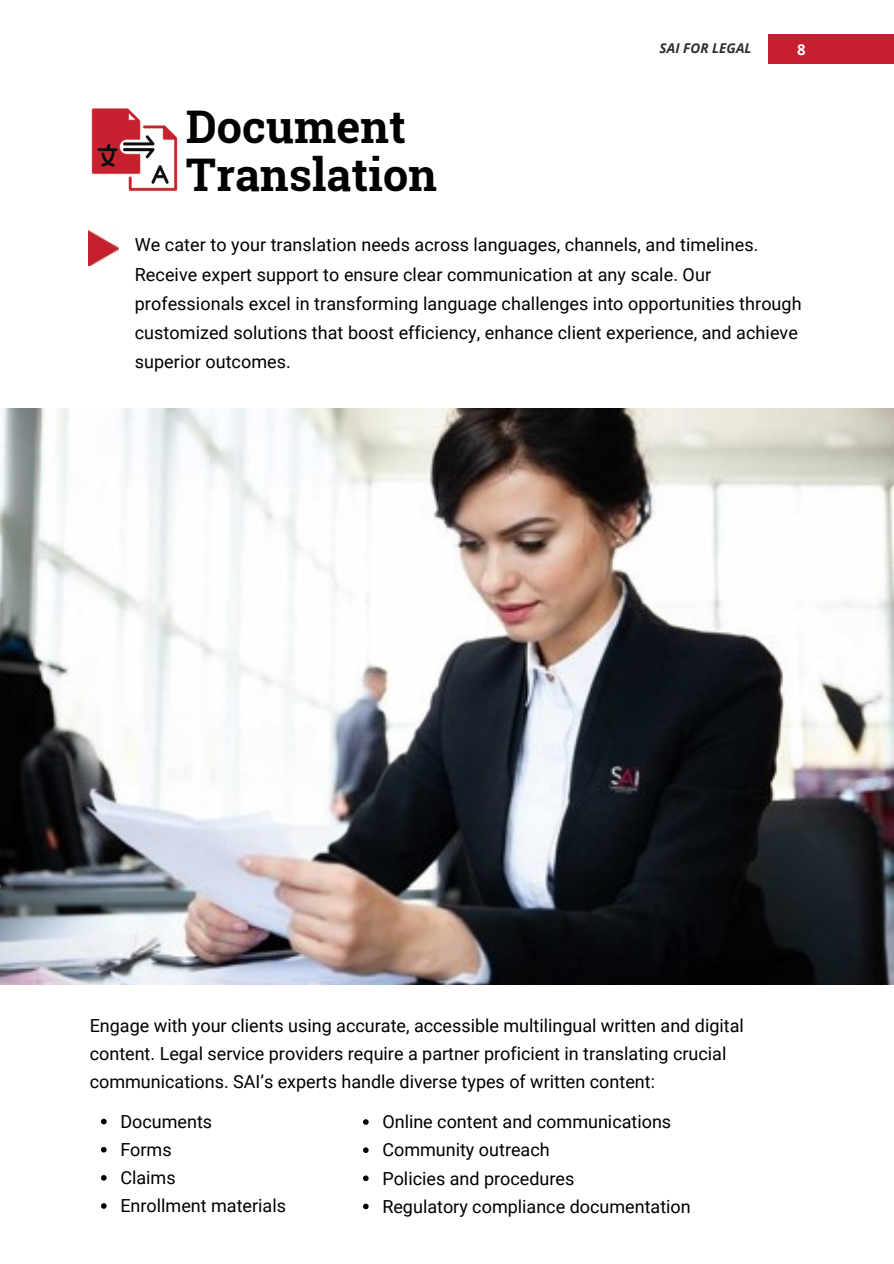
<style>
.page{position:relative;width:894px;height:1264px;background:#fff}
.page>*{position:absolute;margin:0;border:0;box-sizing:border-box;transform-origin:0 0}
.t1{font:700 45px/47.2px "Roboto Slab";letter-spacing:.005em;color:#000}
.t2{font:18px/29.2px "Roboto";color:#000}
.t3{font:700 15px "Open Sans";color:#fff}
.t4{font:italic 700 13.5px "Open Sans";letter-spacing:.005em;color:#312e2f}
</style>
<div class="page">
<img style="left:0;top:408px;width:893px;height:576px">
<img style="left:89px;top:230px;width:29px;height:35px">
<div style="left:768px;top:34px;width:125px;height:30px;background:#c71f30"></div>
<svg style="left:101px;top:1118px;width:6px;height:6px"></svg>
<svg style="left:101px;top:1146px;width:6px;height:6px"></svg>
<svg style="left:101px;top:1175px;width:6px;height:5px"></svg>
<svg style="left:101px;top:1203px;width:6px;height:5px"></svg>
<svg style="left:363px;top:1119px;width:5px;height:5px"></svg>
<svg style="left:363px;top:1147px;width:5px;height:5px"></svg>
<svg style="left:363px;top:1175px;width:5px;height:6px"></svg>
<svg style="left:363px;top:1203px;width:5px;height:6px"></svg>
<img style="left:91px;top:108px;width:87px;height:83px">
<p class="t1" style="left:186px;top:102px;width:253px">Document<br>Translation</p>
<p class="t4" style="left:659px;top:38px;width:93px">SAI FOR LEGAL</p>
<p class="t3" style="left:796px;top:39px;width:10px">8</p>
<p class="t2" style="left:135px;top:230px;width:668px">We cater to your translation needs across languages, channels, and timelines.<br>Receive expert support to ensure clear communication at any scale. Our professionals excel in transforming language challenges into opportunities through customized solutions that boost efficiency, enhance client experience, and achieve superior outcomes.</p>
<h1 class="t2" style="left:90px;top:1011px;width:655px;line-height:28.2px">Engage with your clients using accurate, accessible multilingual written and digital content. Legal service providers require a partner proficient in translating crucial communications. SAI’s experts handle diverse types of written content:</h1>
<p class="t2" style="left:120px;top:1106px;width:93px">Documents</p>
<h2 class="t2" style="left:120px;top:1135px;width:53px">Forms</h2>
<p class="t2" style="left:120px;top:1163px;width:57px">Claims</p>
<h2 class="t2" style="left:120px;top:1191px;width:167px">Enrollment materials</h2>
<p class="t2" style="left:382px;top:1107px;width:290px">Online content and communications</p>
<p class="t2" style="left:382px;top:1135px;width:169px">Community outreach</p>
<p class="t2" style="left:382px;top:1163px;width:193px">Policies and procedures</p>
<p class="t2" style="left:382px;top:1191px;width:310px">Regulatory compliance documentation</p>
</div>
